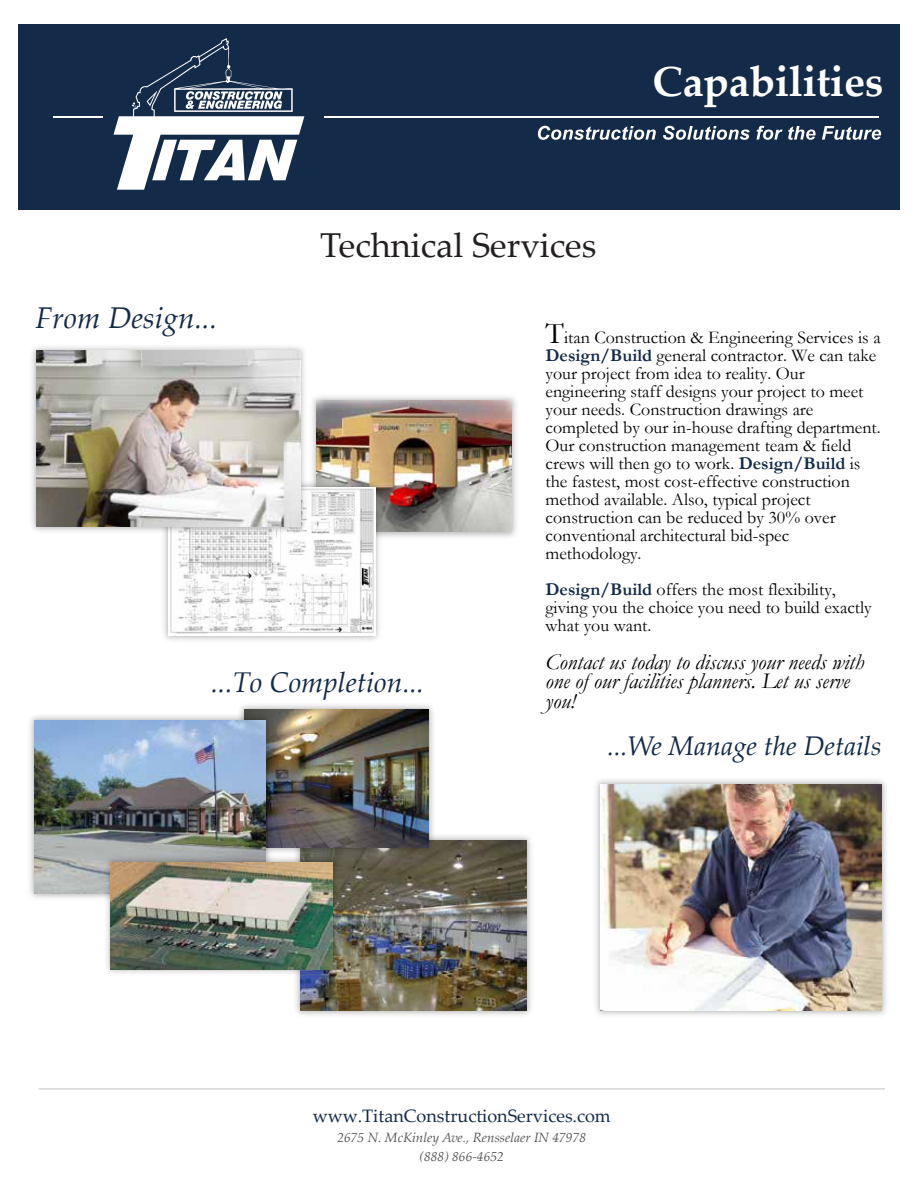
<style>
.page{position:relative;width:918px;height:1188px;background:#fff}
.page>*{position:absolute;margin:0;border:0;box-sizing:border-box;transform-origin:0 0}
.t1{font:700 42px "Palatino Linotype";letter-spacing:-.005em;color:#fff}
.t2{font:34.5px "Palatino Linotype";color:#231f20}
.t3{font:italic 30px "Palatino Linotype";color:#132a48}
.t4{font:italic 28.5px "Palatino Linotype";color:#132a48}
.t5{font:italic 27px "Palatino Linotype";color:#132a48}
.t6{font:italic 22.5px/19.5px "Garamond";color:#000}
.t7{font:18px/18px "Garamond";color:#000}
.t8{font:18px "Palatino Linotype";color:#132a48}
.t9{font:italic 13.5px/19.5px "Palatino Linotype";color:#565656;text-align:center}
.s1{font-size:30px}
.s2{font-weight:700;color:#132a48}
</style>
<div class="page">
<hr style="left:39px;top:1089px;width:846px;height:1px;background:#c2c1c1">
<div style="left:19px;top:24px;width:881px;height:186px;background:#132a48"></div>
<svg style="left:113px;top:38px;width:191px;height:152px"></svg>
<hr style="left:54px;top:116px;width:49px;height:2px;background:#fff">
<hr style="left:325px;top:116px;width:554px;height:2px;background:#fff">
<svg style="left:538px;top:126px;width:118px;height:14px"></svg>
<svg style="left:663px;top:126px;width:87px;height:14px"></svg>
<svg style="left:756px;top:126px;width:60px;height:14px"></svg>
<svg style="left:822px;top:126px;width:59px;height:14px"></svg>
<img style="left:596px;top:779px;width:290px;height:236px">
<img style="left:600px;top:784px;width:282px;height:226px">
<img style="left:295px;top:835px;width:236px;height:180px">
<img style="left:301px;top:841px;width:226px;height:169px">
<img style="left:241px;top:705px;width:198px;height:152px">
<img style="left:244px;top:709px;width:185px;height:138px">
<img style="left:30px;top:710px;width:245px;height:188px">
<img style="left:35px;top:721px;width:230px;height:172px">
<img style="left:101px;top:853px;width:242px;height:126px">
<img style="left:111px;top:863px;width:222px;height:107px">
<img style="left:312px;top:396px;width:205px;height:141px">
<img style="left:316px;top:400px;width:195px;height:132px">
<img style="left:164px;top:478px;width:221px;height:163px">
<img style="left:169px;top:488px;width:206px;height:147px">
<img style="left:32px;top:346px;width:278px;height:190px">
<img style="left:36px;top:351px;width:265px;height:176px">
<h2 class="t2" style="left:320px;top:221px;width:278px">Technical Services</h2>
<h1 class="t1" style="left:653px;top:52px;width:232px">Capabilities</h1>
<h3 class="t3" style="left:36px;top:297px;width:183px">From Design...</h3>
<h3 class="t4" style="left:211px;top:662px;width:214px">...To Completion...</h3>
<p class="t7" style="left:546px;top:328px;width:337px"><span class="s1">T</span>itan Construction &amp; Engineering Services is a <span class="s2">Design/Build</span> general contractor. We can take your project from idea to reality. Our engineering staff designs your project to meet your needs. Construction drawings are completed by our in-house drafting department.<br>Our construction management team &amp; field crews will then go to work. <span class="s2">Design/Build</span> is the fastest, most cost-effective construction method available. Also, typical project construction can be reduced by 30% over conventional architectural bid-spec methodology.</p>
<p class="t7" style="left:546px;top:580px;width:328px"><span class="s2">Design/Build</span> offers the most flexibility, giving you the choice you need to build exactly what you want.</p>
<p class="t6" style="left:546px;top:651px;width:320px">Contact us today to discuss your needs with one of our facilities planners. Let us serve you!</p>
<h3 class="t5" style="left:607px;top:727px;width:276px">...We Manage the Details</h3>
<p class="t8" style="left:313px;top:1103px;width:300px">www.TitanConstructionServices.com</p>
<p class="t9" style="left:337px;top:1127px;width:250px">2675 N. McKinley Ave., Rensselaer IN 47978 (888) 866-4652</p>
</div>
